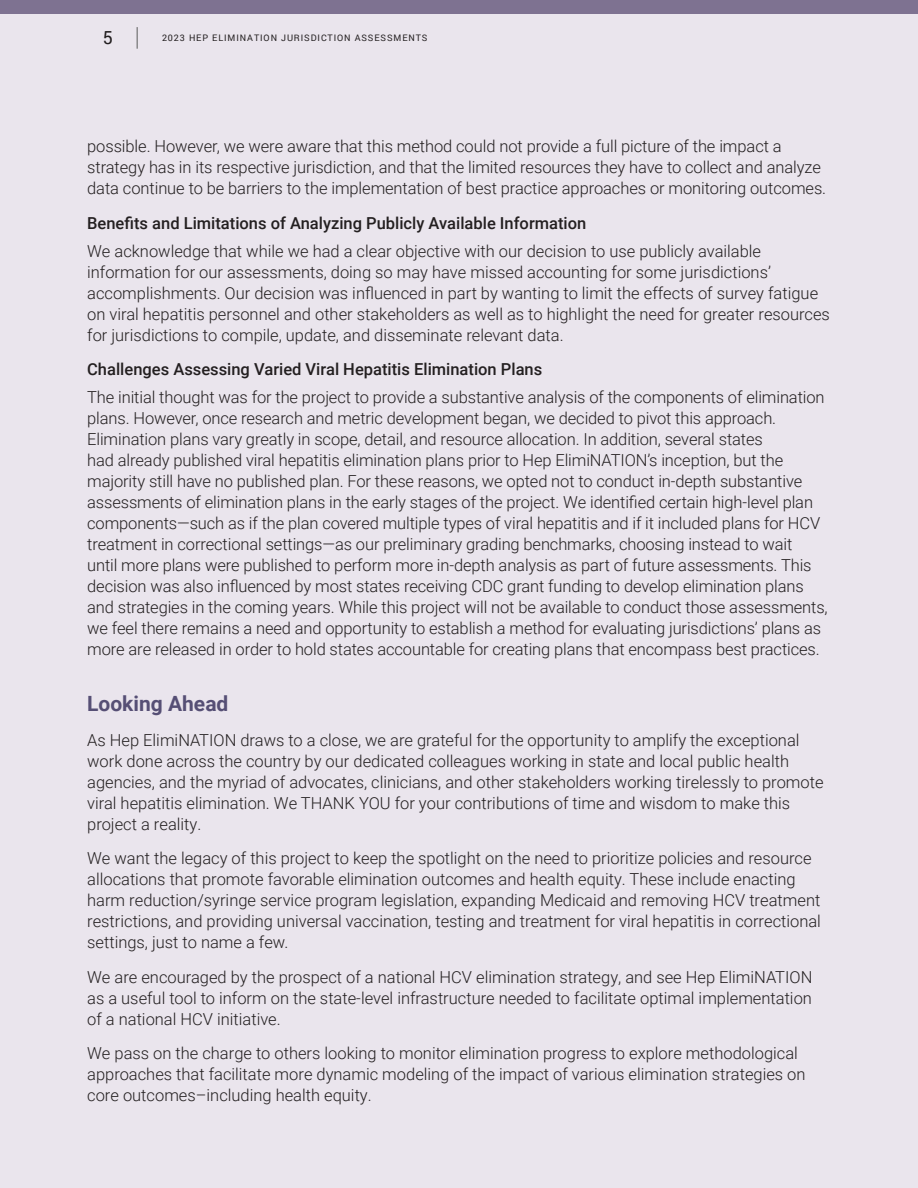
<style>
.page{position:relative;width:918px;height:1188px;background:#eae5ed}
.page>*{position:absolute;margin:0;border:0;box-sizing:border-box;transform-origin:0 0}
.t1{font:700 21px "Roboto";color:#564f75}
.t2{font:18px "Roboto";color:#231f20}
.t3{font:300 16.5px/21px "Roboto";letter-spacing:-.005em;color:#231f20}
.t4{font:500 16.5px "Roboto";color:#231f20}
.t5{font:9px "Roboto";letter-spacing:.1em;color:#231f20}
</style>
<div class="page">
<svg style="left:137px;top:27px;width:1px;height:22px"></svg>
<div style="left:0;top:0;width:918px;height:14px;background:#7e7291"></div>
<p class="t2" style="left:103px;top:25px;width:12px">5</p>
<p class="t5" style="left:162px;top:31px;width:267px">2023 HEP ELIMINATION JURISDICTION ASSESSMENTS</p>
<p class="t3" style="left:87px;top:135px;width:741px">possible. However, we were aware that this method could not provide a full picture of the impact a strategy has in its respective jurisdiction, and that the limited resources they have to collect and analyze data continue to be barriers to the implementation of best practice approaches or monitoring outcomes.</p>
<h4 class="t4" style="left:87px;top:211px;width:501px">Benefits and Limitations of Analyzing Publicly Available Information</h4>
<p class="t3" style="left:87px;top:240px;width:744px">We acknowledge that while we had a clear objective with our decision to use publicly available information for our assessments, doing so may have missed accounting for some jurisdictions’ accomplishments. Our decision was influenced in part by wanting to limit the effects of survey fatigue on viral hepatitis personnel and other stakeholders as well as to highlight the need for greater resources for jurisdictions to compile, update, and disseminate relevant data.</p>
<h4 class="t4" style="left:87px;top:358px;width:457px">Challenges Assessing Varied Viral Hepatitis Elimination Plans</h4>
<p class="t3" style="left:87px;top:386px;width:742px">The initial thought was for the project to provide a substantive analysis of the components of elimination plans. However, once research and metric development began, we decided to pivot this approach.<br>Elimination plans vary greatly in scope, detail, and resource allocation. In addition, several states<br>had already published viral hepatitis elimination plans prior to Hep ElimiNATION’s inception, but the majority still have no published plan. For these reasons, we opted not to conduct in-depth substantive assessments of elimination plans in the early stages of the project. We identified certain high-level plan components—such as if the plan covered multiple types of viral hepatitis and if it included plans for HCV treatment in correctional settings—as our preliminary grading benchmarks, choosing instead to wait<br>until more plans were published to perform more in-depth analysis as part of future assessments. This decision was also influenced by most states receiving CDC grant funding to develop elimination plans and strategies in the coming years. While this project will not be available to conduct those assessments, we feel there remains a need and opportunity to establish a method for evaluating jurisdictions’ plans as more are released in order to hold states accountable for creating plans that encompass best practices.</p>
<h3 class="t1" style="left:87px;top:689px;width:143px">Looking Ahead</h3>
<p class="t3" style="left:87px;top:729px;width:738px">As Hep ElimiNATION draws to a close, we are grateful for the opportunity to amplify the exceptional work done across the country by our dedicated colleagues working in state and local public health agencies, and the myriad of advocates, clinicians, and other stakeholders working tirelessly to promote viral hepatitis elimination. We THANK YOU for your contributions of time and wisdom to make this project a reality.</p>
<p class="t3" style="left:87px;top:847px;width:735px">We want the legacy of this project to keep the spotlight on the need to prioritize policies and resource allocations that promote favorable elimination outcomes and health equity. These include enacting harm reduction/syringe service program legislation, expanding Medicaid and removing HCV treatment restrictions, and providing universal vaccination, testing and treatment for viral hepatitis in correctional settings, just to name a few.</p>
<p class="t3" style="left:87px;top:966px;width:727px;text-align:justify">We are encouraged by the prospect of a national HCV elimination strategy, and see Hep ElimiNATION as a useful tool to inform on the state-level infrastructure needed to facilitate optimal implementation of a national HCV initiative.</p>
<p class="t3" style="left:87px;top:1042px;width:720px">We pass on the charge to others looking to monitor elimination progress to explore methodological approaches that facilitate more dynamic modeling of the impact of various elimination strategies on core outcomes–including health equity.</p>
</div>
